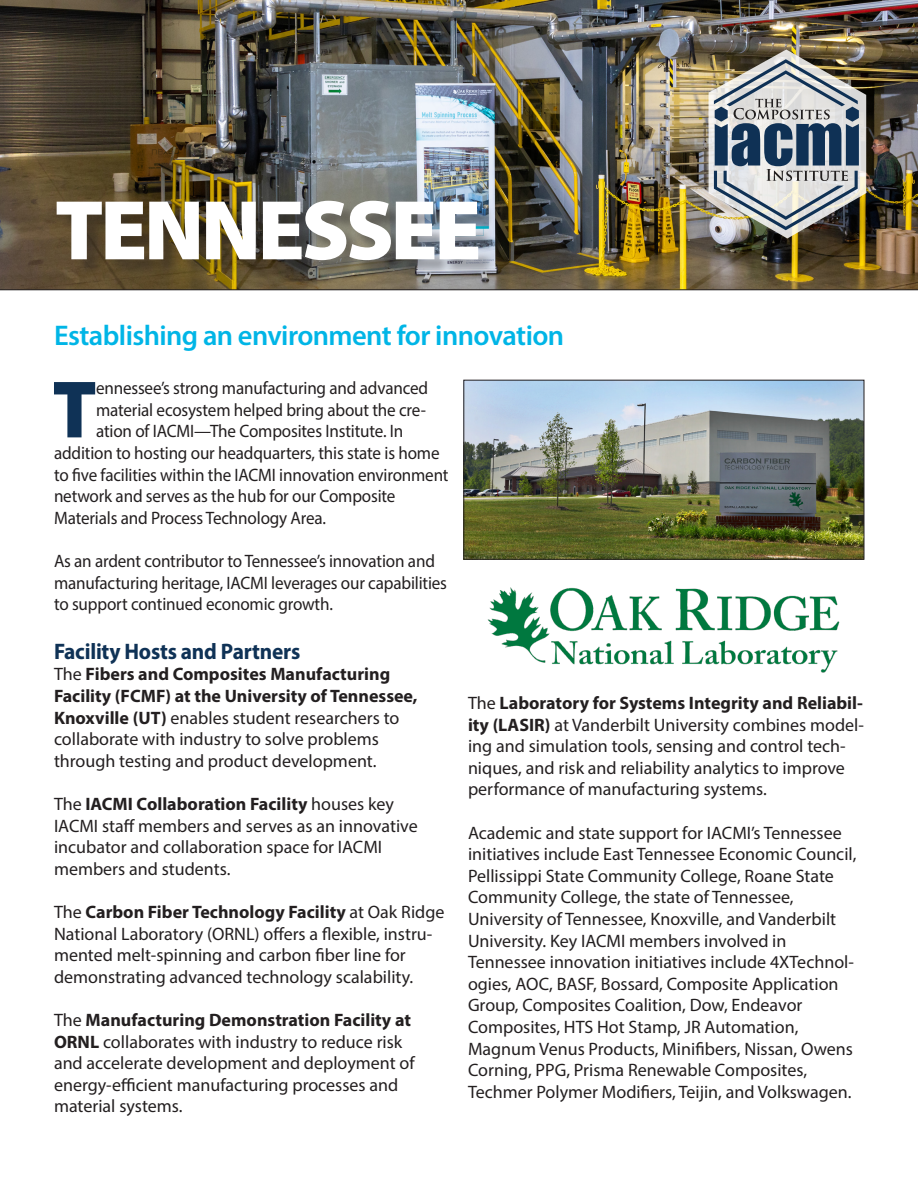
<style>
.page{position:relative;width:918px;height:1188px;background:#fff}
.page>*{position:absolute;margin:0;border:0;box-sizing:border-box;transform-origin:0 0}
.t1{font:900 85.5px "Myriad Pro";letter-spacing:-.04em;color:#fff}
.t2{font:900 82.05px "Myriad Pro";color:#0f3256;scale:.95 1}
.t3{font:600 28.5px "Myriad Pro";letter-spacing:-.02em;color:#00b5e6}
.t4{font:700 22.5px "Myriad Pro";letter-spacing:-.01em;color:#0f3256;scale:.95 1}
.t5{font:18px/21.6px "Myriad Pro";color:#231f20}
.t6{font:18px/21.6px "Myriad Pro";color:#231f20;scale:.95 1}
.s1{font-weight:700}
</style>
<div class="page">
<img style="left:0;top:0;width:918px;height:290px">
<div style="left:59px;top:203px;width:438px;height:75px;background:#231f20;opacity:.38"></div>
<img style="left:465px;top:382px;width:397px;height:176px">
<div style="left:463px;top:380px;width:401px;height:180px;border:1px solid #231f20"></div>
<img style="left:487px;top:587px;width:353px;height:86px">
<img style="left:709px;top:50px;width:157px;height:188px">
<p class="t1" style="left:55px;top:173px;width:428px">TENNESSEE</p>
<p class="t3" style="left:54px;top:317px;width:512px">Establishing an environment for innovation</p>
<p class="t2" style="left:52px;top:355px;width:48px">T</p>
<p class="t6" style="left:96px;top:377px;width:351px">ennessee’s strong manufacturing and advanced</p>
<p class="t6" style="left:96px;top:399px;width:349px">material ecosystem helped bring about the cre-</p>
<p class="t6" style="left:96px;top:420px;width:325px">ation of IACMI—The Composites Institute. In</p>
<p class="t6" style="left:54px;top:442px;width:407px">addition to hosting our headquarters, this state is home</p>
<p class="t6" style="left:54px;top:463px;width:417px">to five facilities within the IACMI innovation environment</p>
<p class="t6" style="left:54px;top:485px;width:361px">network and serves as the hub for our Composite</p>
<p class="t6" style="left:54px;top:507px;width:288px">Materials and Process Technology Area.</p>
<p class="t6" style="left:54px;top:550px;width:415px">As an ardent contributor to Tennessee’s innovation and manufacturing heritage, IACMI leverages our capabilities to support continued economic growth.</p>
<p class="t4" style="left:54px;top:637px;width:261px">Facility Hosts and Partners</p>
<p class="t5" style="left:54px;top:663px;width:365px">The <span class="s1">Fibers and Composites Manufacturing Facility (FCMF) at the University of Tennessee, Knoxville (UT)</span> enables student researchers to collaborate with industry to solve problems through testing and product development.</p>
<p class="t5" style="left:54px;top:793px;width:365px">The <span class="s1">IACMI Collaboration Facility</span> houses key IACMI staff members and serves as an innovative incubator and collaboration space for IACMI members and students.</p>
<p class="t5" style="left:54px;top:901px;width:392px">The <span class="s1">Carbon Fiber Technology Facility</span> at Oak Ridge National Laboratory (ORNL) offers a flexible, instru&shy;mented melt-spinning and carbon fiber line for demonstrating advanced technology scalability.</p>
<p class="t5" style="left:54px;top:1009px;width:362px">The <span class="s1">Manufacturing Demonstration Facility at ORNL</span> collaborates with industry to reduce risk and accelerate development and deployment of energy-efficient manufacturing processes and material systems.</p>
<p class="t5" style="left:468px;top:692px;width:397px">The <span class="s1">Laboratory for Systems Integrity and Reliabil&shy;ity (LASIR)</span> at Vanderbilt University combines model&shy;ing and simulation tools, sensing and control tech&shy;niques, and risk and reliability analytics to improve performance of manufacturing systems.</p>
<p class="t5" style="left:468px;top:822px;width:390px">Academic and state support for IACMI’s Tennessee initiatives include East Tennessee Economic Council, Pellissippi State Community College, Roane State Community College, the state of Tennessee, University of Tennessee, Knoxville, and Vanderbilt University. Key IACMI members involved in Tennessee innovation initiatives include 4XTechnol&shy;ogies, AOC, BASF, Bossard, Composite Application Group, Composites Coalition, Dow, Endeavor Composites, HTS Hot Stamp, JR Automation, Magnum Venus Products, Minifibers, Nissan, Owens Corning, PPG, Prisma Renewable Composites, Techmer Polymer Modifiers, Teijin, and Volkswagen.</p>
</div>
